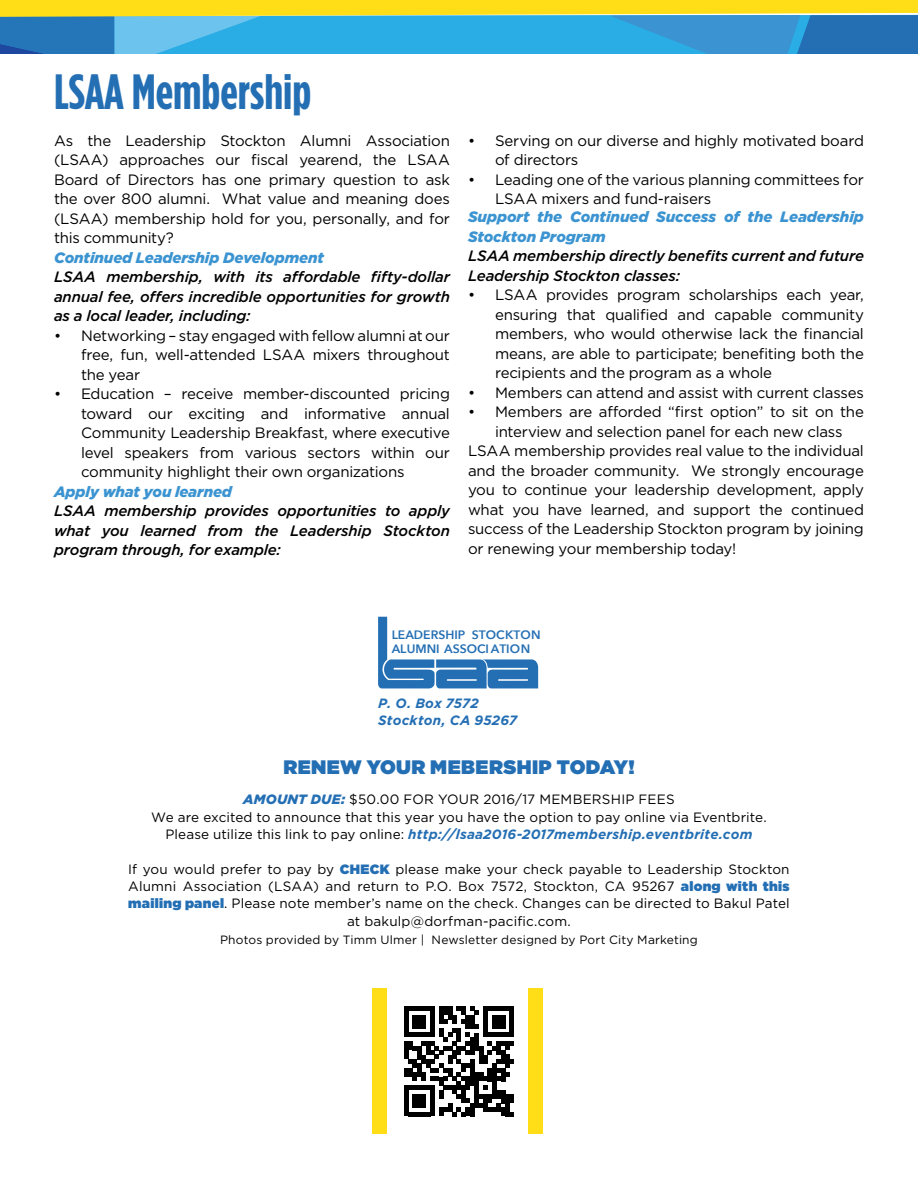
<style>
.page{position:relative;width:918px;height:1188px;background:#fff}
.page>*{position:absolute;margin:0;border:0;box-sizing:border-box;transform-origin:0 0}
.t1{font:700 condensed 49.5px "Gotham HTF";color:#246fb4}
.t2{font:900 19.5px "Gotham";letter-spacing:.02em;color:#246fb4}
.t3{font:15px/19.5px "Gotham";letter-spacing:-.015em;color:#000;text-align:justify}
.t4{font:italic 500 15px/19.5px "Gotham";letter-spacing:-.01em;color:#000;text-align:justify}
.t5{font:italic 900 15px/19.5px "Gotham";letter-spacing:-.005em;color:#3b94d1}
.t6{font:13.5px/17.4px "Gotham";letter-spacing:.01em;color:#000;text-align:center}
.t7{font:italic 700 13.5px/17.2px "Gotham";letter-spacing:.015em;color:#246fb4}
.t8{font:600 12.15px/14.7px "Avenir Next";color:#246fb4}
.t9{font:12px "Gotham";letter-spacing:.015em;color:#000}
.s1{font-weight:900;font-style:italic;color:#246fb4}
.s2{font-weight:700;font-style:italic;color:#246fb4}
.s3{font-weight:900;color:#246fb4}
</style>
<div class="page">
<svg style="left:0;top:0;width:918px;height:54px;background:#6cafa2"></svg>
<svg style="left:378px;top:617px;width:160px;height:72px"></svg>
<svg style="left:404px;top:1006px;width:110px;height:110px"></svg>
<div style="left:372px;top:989px;width:15px;height:145px;background:#ffde17"></div>
<div style="left:528px;top:989px;width:15px;height:145px;background:#ffde17"></div>
<h1 class="t1" style="left:54px;top:64px;width:259px">LSAA Membership</h1>
<p class="t3" style="left:54px;top:131px;width:397px">As the Leadership Stockton Alumni Association (LSAA) approaches our fiscal yearend, the LSAA Board of Directors has one primary question to ask the over 800 alumni. What value and meaning does (LSAA) membership hold for you, personally, and for this community?</p>
<p class="t5" style="left:54px;top:248px;width:271px">Continued Leadership Development</p>
<p class="t4" style="left:54px;top:267px;width:397px">LSAA membership, with its affordable fifty-dollar annual fee, offers incredible opportunities for growth as a local leader, including:</p>
<p class="t3" style="left:81px;top:326px;width:370px;text-indent:-27px">• Networking – stay engaged with fellow alumni at our free, fun, well-attended LSAA mixers throughout the year</p>
<p class="t3" style="left:81px;top:384px;width:370px;text-indent:-27px">• Education – receive member-discounted pricing toward our exciting and informative annual Community Leadership Breakfast, where executive level speakers from various sectors within our community highlight their own organizations</p>
<p class="t5" style="left:54px;top:482px;width:180px">Apply what you learned</p>
<p class="t4" style="left:54px;top:501px;width:398px">LSAA membership provides opportunities to apply what you learned from the Leadership Stockton program through, for example:</p>
<p class="t3" style="left:495px;top:131px;width:370px;text-indent:-27px">• Serving on our diverse and highly motivated board of directors</p>
<p class="t3" style="left:495px;top:170px;width:370px;text-indent:-27px">• Leading one of the various planning committees for<br>LSAA mixers and fund-raisers</p>
<p class="t5" style="left:468px;top:207px;width:397px">Support the Continued Success of the Leadership<br>Stockton Program</p>
<p class="t4" style="left:468px;top:246px;width:398px">LSAA membership directly benefits current and future<br>Leadership Stockton classes:</p>
<p class="t3" style="left:495px;top:285px;width:370px;text-indent:-27px">• LSAA provides program scholarships each year, ensuring that qualified and capable community members, who would otherwise lack the financial means, are able to participate; benefiting both the recipients and the program as a whole</p>
<p class="t3" style="left:468px;top:383px;width:397px">• Members can attend and assist with current classes</p>
<p class="t3" style="left:468px;top:402px;width:397px">• Members are afforded “first option” to sit on the</p>
<p class="t3" style="left:495px;top:422px;width:349px">interview and selection panel for each new class</p>
<p class="t3" style="left:468px;top:441px;width:397px">LSAA membership provides real value to the individual</p>
<p class="t3" style="left:468px;top:461px;width:397px">and the broader community. We strongly encourage</p>
<p class="t3" style="left:468px;top:480px;width:397px">you to continue your leadership development, apply</p>
<p class="t3" style="left:468px;top:500px;width:397px">what you have learned, and support the continued</p>
<p class="t3" style="left:468px;top:519px;width:397px">success of the Leadership Stockton program by joining</p>
<p class="t3" style="left:468px;top:539px;width:270px">or renewing your membership today!</p>
<p class="t8" style="left:392px;top:627px;width:150px">LEADERSHIP STOCKTON<br>ALUMNI ASSOCI ATION</p>
<p class="t7" style="left:378px;top:695px;width:141px">P. O. Box 7572<br>Stockton, CA 95267</p>
<h2 class="t2" style="left:283px;top:753px;width:353px">RENEW YOUR MEBERSHIP TODAY!</h2>
<p class="t6" style="left:151px;top:791px;width:617px"><span class="s1">AMOUNT DUE:</span> $50.00 FOR YOUR 2016/17 MEMBERSHIP FEES<br>We are excited to announce that this year you have the option to pay online via Eventbrite.<br>Please utilize this link to pay online: <span class="s2">http://lsaa2016-2017membership.eventbrite.com</span></p>
<p class="t6" style="left:128px;top:860px;width:663px">If you would prefer to pay by <span class="s3">CHECK</span> please make your check payable to Leadership Stockton Alumni Association (LSAA) and return to P.O. Box 7572, Stockton, CA 95267 <span class="s3">along with this mailing panel</span>. Please note member’s name on the check. Changes can be directed to Bakul Patel at bakulp@dorfman-pacific.com.</p>
<p class="t9" style="left:220px;top:932px;width:479px">Photos provided by Timm Ulmer | Newsletter designed by Port City Marketing</p>
</div>
